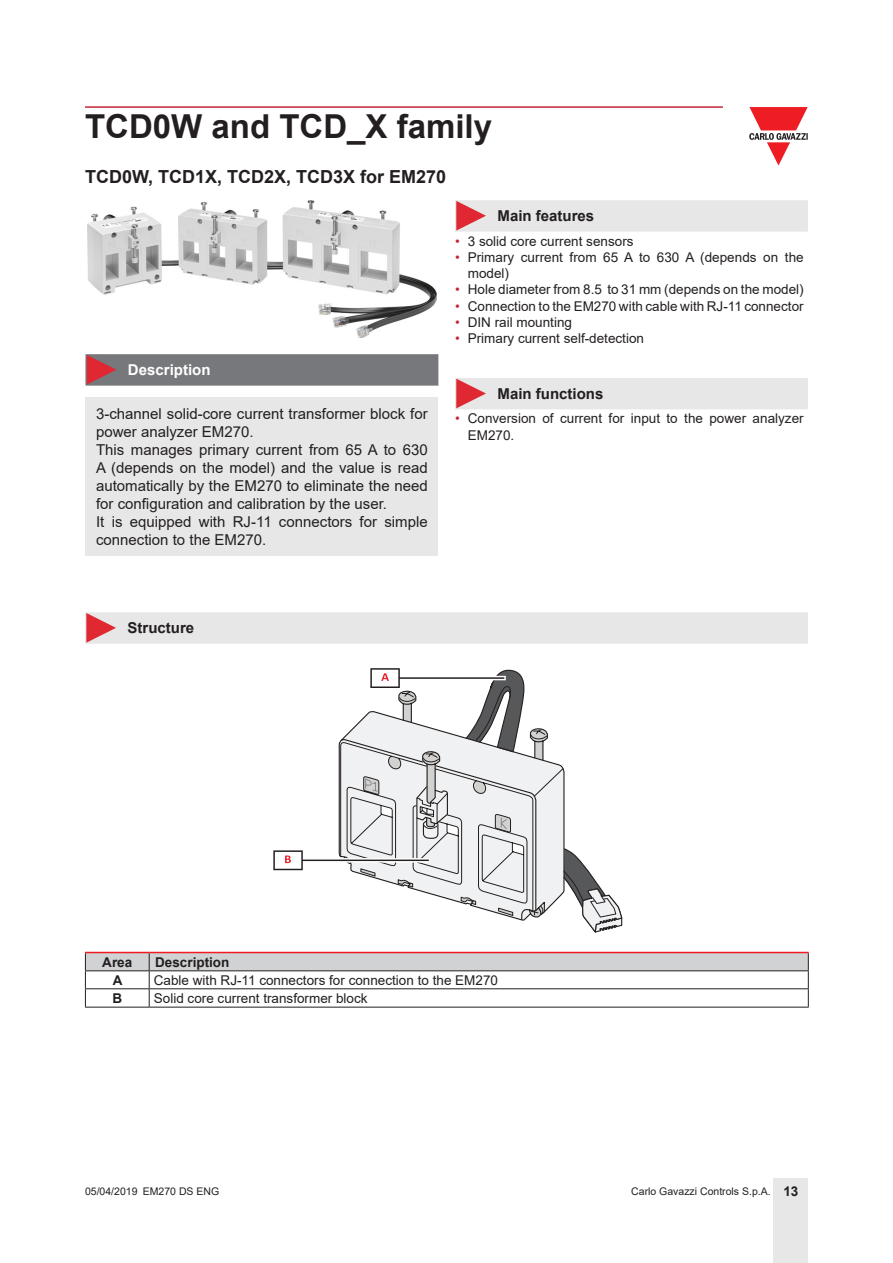
<style>
.page{position:relative;width:893px;height:1263px;background:#fff}
.page>*{position:absolute;margin:0;border:0;box-sizing:border-box;transform-origin:0 0}
.t1{font:700 33px "Arial";color:#231f20}
.Titolo02{font:700 18px "Arial";color:#231f20}
.Testo{font:15px/18px "Arial";color:#231f20}
.Titolo03{font:700 15px "Arial";color:#231f20}
.Titolo04{font:700 15px "Arial";color:#fff}
.TestoTabellaSx{font:13.5px/16.2px "Arial";color:#231f20}
.TitoloTabellaSx{font:700 13.5px "Arial";color:#231f20}
.TitoloTabellaGCen{font:700 13.5px "Arial";color:#231f20}
.TestoTabellaGCen{font:700 13.5px "Arial";color:#231f20}
.t2{font:10.5px "Arial";color:#231f20}
.s1{color:#c42633}
.s2{font-weight:700;font-size:13.5px}
</style>
<div class="page">
<hr style="left:85px;top:106px;width:638px;height:2px;background:#c42633">
<div style="left:774px;top:1178px;width:34px;height:85px;background:#e7e7e8"></div>
<svg style="left:749px;top:107px;width:59px;height:59px"></svg>
<div style="left:85px;top:397px;width:353px;height:159px;background:#e7e7e8"></div>
<img style="left:88px;top:201px;width:348px;height:136px">
<svg style="left:85px;top:354px;width:353px;height:32px;background:#7d777a"></svg>
<div style="left:455px;top:200px;width:353px;height:32px;background:#e7e7e8"></div>
<div style="left:455px;top:378px;width:353px;height:31px;background:#e7e7e8"></div>
<div style="left:85px;top:612px;width:723px;height:32px;background:#e7e7e8"></div>
<svg style="left:273px;top:668px;width:349px;height:265px"></svg>
<svg style="left:85px;top:952px;width:724px;height:55px"></svg>
<hr style="left:85px;top:1007px;width:64px;height:1px;background:#231f20">
<hr style="left:149px;top:1007px;width:660px;height:1px;background:#231f20">
<h1 class="t1" style="left:85px;top:103px;width:409px">TCD0W and TCD_X family</h1>
<p class="Titolo02" style="left:85px;top:164px;width:363px">TCD0W, TCD1X, TCD2X, TCD3X for EM270</p>
<p class="Titolo04" style="left:128px;top:359px;width:84px">Description</p>
<p class="Testo" style="left:96px;top:405px;width:333px">3-channel solid-core current transformer block for power analyzer EM270.</p>
<p class="Testo" style="left:96px;top:441px;width:333px;text-align:justify">This manages primary current from 65 A to 630<br>A (depends on the model) and the value is read automatically by the EM270 to eliminate the need for configuration and calibration by the user.</p>
<p class="Testo" style="left:96px;top:513px;width:333px">It is equipped with RJ-11 connectors for simple connection to the EM270.</p>
<p class="Titolo03" style="left:497px;top:206px;width:98px">Main features</p>
<p class="TestoTabellaSx" style="left:455px;top:233px;width:180px"><span class="s1">•</span> 3 solid core current sensors</p>
<p class="TestoTabellaSx" style="left:468px;top:249px;width:337px;text-indent:-13px"><span class="s1">•</span> Primary current from 65 A to 630 A (depends on the model)</p>
<p class="TestoTabellaSx" style="left:455px;top:281px;width:350px"><span class="s1">•</span> Hole diameter from 8.5 to 31 mm (depends on the model)</p>
<p class="TestoTabellaSx" style="left:455px;top:298px;width:350px"><span class="s1">•</span> Connection to the EM270 with cable with RJ-11 connector</p>
<p class="TestoTabellaSx" style="left:455px;top:314px;width:119px"><span class="s1">•</span> DIN rail mounting</p>
<p class="TestoTabellaSx" style="left:455px;top:330px;width:191px"><span class="s1">•</span> Primary current self-detection</p>
<p class="Titolo03" style="left:497px;top:383px;width:107px">Main functions</p>
<p class="TestoTabellaSx" style="left:468px;top:411px;width:337px;text-indent:-13px"><span class="s1">•</span> Conversion of current for input to the power analyzer<br>EM270.</p>
<p class="Titolo03" style="left:128px;top:618px;width:68px">Structure</p>
<p class="TitoloTabellaGCen" style="left:102px;top:952px;width:32px">Area</p>
<p class="TitoloTabellaSx" style="left:155px;top:952px;width:76px">Description</p>
<p class="TestoTabellaGCen" style="left:113px;top:970px;width:11px">A</p>
<p class="TestoTabellaSx" style="left:154px;top:971px;width:346px">Cable with RJ-11 connectors for connection to the EM270</p>
<p class="TestoTabellaGCen" style="left:112px;top:989px;width:11px">B</p>
<p class="TestoTabellaSx" style="left:154px;top:990px;width:215px">Solid core current transformer block</p>
<p class="t2" style="left:85px;top:1183px;width:136px">05/04/2019 EM270 DS ENG</p>
<p class="t2" style="left:631px;top:1183px;width:169px">Carlo Gavazzi Controls S.p.A. <span class="s2">13</span></p>
</div>
